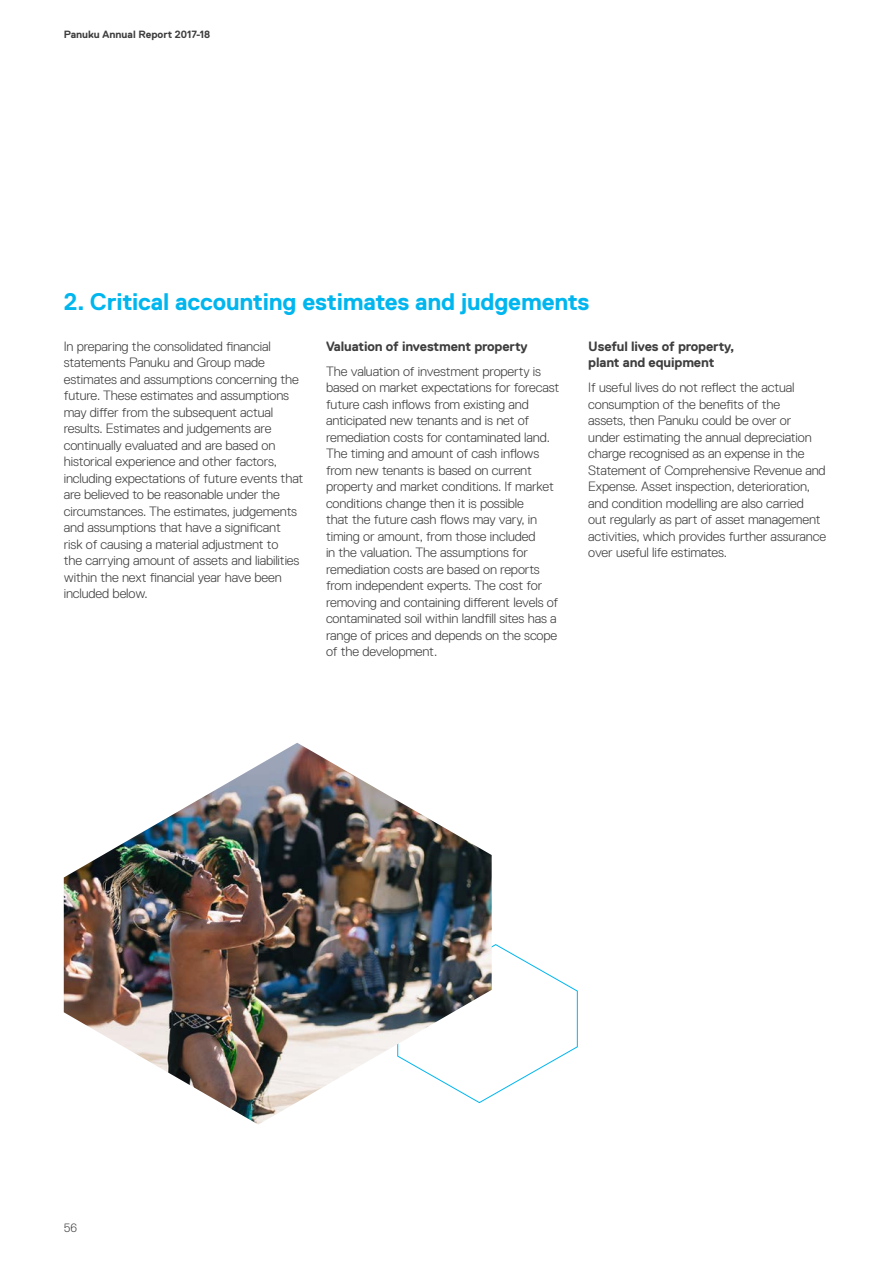
<style>
.page{position:relative;width:893px;height:1263px;background:#fff}
.page>*{position:absolute;margin:0;border:0;box-sizing:border-box;transform-origin:0 0}
.t1{font:700 24px "Replica Pro";letter-spacing:-.01em;color:#00b6ef}
.t2{font:300 13.5px/16.5px "Replica Pro";letter-spacing:-.01em;color:#3e3e3f}
.t3{font:700 13.5px/16.5px "Replica Pro";letter-spacing:-.01em;color:#3e3e3f}
.t4{font:300 12px "Replica Pro";color:#3e3e3f}
.t5{font:700 10.5px "Replica Pro";color:#3e3e3f}
</style>
<div class="page">
<svg style="left:492px;top:944px;width:86px;height:152px"></svg>
<img style="left:64px;top:743px;width:428px;height:381px">
<p class="t5" style="left:64px;top:29px;width:148px">Panuku Annual Report 2017-18</p>
<h1 class="t1" style="left:64px;top:289px;width:527px">2. Critical accounting estimates and judgements</h1>
<p class="t2" style="left:64px;top:338px;width:241px">In preparing the consolidated financial statements Panuku and Group made estimates and assumptions concerning the future. These estimates and assumptions may differ from the subsequent actual results. Estimates and judgements are continually evaluated and are based on historical experience and other factors, including expectations of future events that are believed to be reasonable under the circumstances. The estimates, judgements and assumptions that have a significant<br>risk of causing a material adjustment to<br>the carrying amount of assets and liabilities within the next financial year have been included below.</p>
<p class="t3" style="left:326px;top:338px;width:203px">Valuation of investment property</p>
<p class="t2" style="left:326px;top:363px;width:235px">The valuation of investment property is based on market expectations for forecast future cash inflows from existing and anticipated new tenants and is net of remediation costs for contaminated land.<br>The timing and amount of cash inflows from new tenants is based on current property and market conditions. If market conditions change then it is possible<br>that the future cash flows may vary, in timing or amount, from those included<br>in the valuation. The assumptions for remediation costs are based on reports from independent experts. The cost for removing and containing different levels of contaminated soil within landfill sites has a range of prices and depends on the scope of the development.</p>
<p class="t3" style="left:588px;top:338px;width:148px">Useful lives of property, plant and equipment</p>
<p class="t2" style="left:588px;top:379px;width:239px">If useful lives do not reflect the actual consumption of the benefits of the<br>assets, then Panuku could be over or under estimating the annual depreciation charge recognised as an expense in the Statement of Comprehensive Revenue and Expense. Asset inspection, deterioration, and condition modelling are also carried<br>out regularly as part of asset management activities, which provides further assurance over useful life estimates.</p>
<p class="t4" style="left:64px;top:1221px;width:15px">56</p>
</div>
